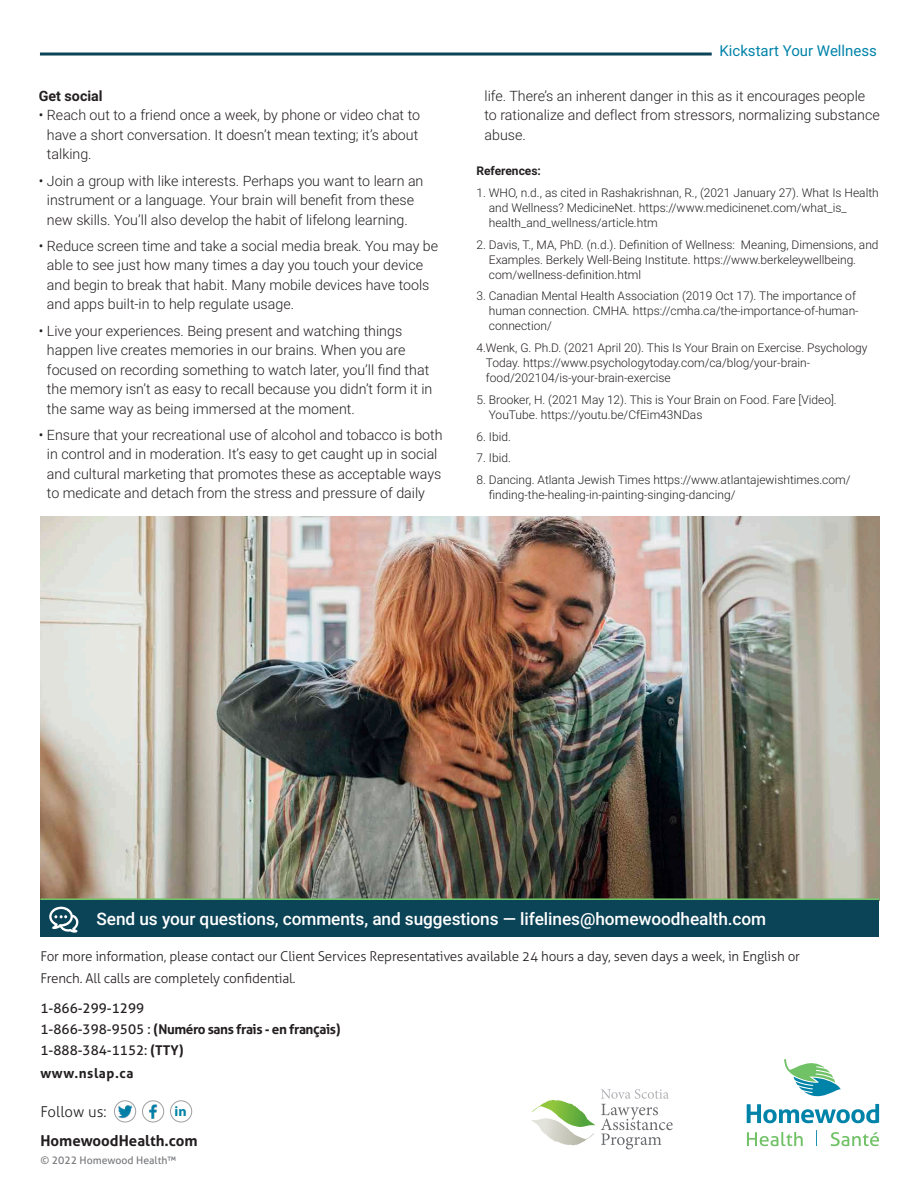
<style>
.page{position:relative;width:918px;height:1188px;background:#fff}
.page>*{position:absolute;margin:0;border:0;box-sizing:border-box;transform-origin:0 0}
.BodyCopy{font:500 17.25px "Roboto";letter-spacing:-.005em;color:#fff}
.t1{font:15px "Roboto";color:#0083a9}
.t2{font:700 15px "Aller";color:#231f20}
.t3{font:300 15px "Aller";color:#231f20}
.BodyCopy-2{font:300 14.25px/19.5px "Roboto";color:#231f20}
.BodyCopy-3{font:700 14.25px "Roboto";color:#231f20}
.t4{font:700 14.1px "Myriad Pro";color:#0083a8}
.BodyCopy-4{font:300 13.5px/22.5px "Aller";letter-spacing:-.015em;color:#231f20}
.BodyCopy-5{font:13.5px/21px "Aller";color:#231f20}
.BodyCopy-6{font:700 13.5px "Aller";letter-spacing:.04em;color:#231f20}
.BodyCopy-7{font:300 12px/15px "Roboto";color:#231f20}
.BodyCopy-8{font:700 12px "Roboto";color:#231f20}
.t5{font:10.5px "Aller";color:#787a7d}
.s1{font-weight:700}
</style>
<div class="page">
<hr style="left:40px;top:53px;width:672px;height:3px;background:#0b4357">
<img style="left:40px;top:516px;width:839px;height:382px">
<svg style="left:747px;top:1059px;width:132px;height:64px"></svg>
<svg style="left:747px;top:1132px;width:56px;height:14px"></svg>
<svg style="left:831px;top:1132px;width:48px;height:14px"></svg>
<svg style="left:816px;top:1130px;width:1px;height:16px"></svg>
<hr style="left:40px;top:898px;width:839px;height:3px;background:#71c167">
<div style="left:40px;top:901px;width:839px;height:36px;background:#0b4357"></div>
<svg style="left:49px;top:907px;width:30px;height:26px"></svg>
<svg style="left:601px;top:1089px;width:72px;height:60px"></svg>
<svg style="left:532px;top:1100px;width:63px;height:46px"></svg>
<img style="left:117px;top:1104px;width:16px;height:15px">
<div style="left:114px;top:1100px;width:22px;height:22px;border:1px solid #9d9fa2;border-radius:50%"></div>
<img style="left:142px;top:1101px;width:22px;height:21px;border-radius:11px">
<div style="left:142px;top:1100px;width:22px;height:22px;border:1px solid #9d9fa2;border-radius:50%"></div>
<div style="left:170px;top:1100px;width:22px;height:22px;border:1px solid #9d9fa2;border-radius:50%"></div>
<p class="BodyCopy-3" style="left:39px;top:86px;width:65px">Get social</p>
<p class="BodyCopy-2" style="left:47px;top:105px;width:375px;text-indent:-8px">• Reach out to a friend once a week, by phone or video chat to have a short conversation. It doesn’t mean texting; it’s about talking.</p>
<p class="BodyCopy-2" style="left:39px;top:170px;width:386px;text-align:center">• Join a group with like interests. Perhaps you want to learn an instrument or a language. Your brain will benefit from these new skills. You’ll also develop the habit of lifelong learning.</p>
<p class="BodyCopy-2" style="left:47px;top:236px;width:393px;text-indent:-8px">• Reduce screen time and take a social media break. You may be able to see just how many times a day you touch your device and begin to break that habit. Many mobile devices have tools and apps built-in to help regulate usage.</p>
<p class="BodyCopy-2" style="left:47px;top:320px;width:387px;text-indent:-8px">• Live your experiences. Being present and watching things happen live creates memories in our brains. When you are focused on recording something to watch later, you’ll find that the memory isn’t as easy to recall because you didn’t form it in the same way as being immersed at the moment.</p>
<p class="BodyCopy-2" style="left:47px;top:425px;width:397px;text-indent:-8px">• Ensure that your recreational use of alcohol and tobacco is both in control and in moderation. It’s easy to get caught up in social and cultural marketing that promotes these as acceptable ways to medicate and detach from the stress and pressure of daily</p>
<p class="t1" style="left:719px;top:40px;width:159px">Kickstart Your Wellness</p>
<p class="BodyCopy-2" style="left:484px;top:86px;width:397px">life. There’s an inherent danger in this as it encourages people to rationalize and deflect from stressors, normalizing substance abuse.</p>
<p class="BodyCopy-8" style="left:476px;top:163px;width:66px">References:</p>
<p class="BodyCopy-7" style="left:489px;top:185px;width:391px;text-indent:-12px">1. WHO, n.d., as cited in Rashakrishnan, R., (2021 January 27). What Is Health and Wellness? MedicineNet. https://www.medicinenet.com/what_is_ health_and_wellness/article.htm</p>
<p class="BodyCopy-7" style="left:489px;top:237px;width:391px;text-indent:-12px">2. Davis, T., MA, PhD. (n.d.). Definition of Wellness: Meaning, Dimensions, and<br>Examples. Berkely Well-Being Institute. https://www.berkeleywellbeing. com/wellness-definition.html</p>
<p class="BodyCopy-7" style="left:489px;top:288px;width:371px;text-indent:-12px">3. Canadian Mental Health Association (2019 Oct 17). The importance of human connection. CMHA. https://cmha.ca/the-importance-of-human&shy;connection/</p>
<p class="BodyCopy-7" style="left:486px;top:340px;width:383px;text-indent:-10px">4.Wenk, G. Ph.D. (2021 April 20). This Is Your Brain on Exercise. Psychology<br>Today. https://www.psychologytoday.com/ca/blog/your-brain&shy;food/202104/is-your-brain-exercise</p>
<p class="BodyCopy-7" style="left:489px;top:392px;width:349px;text-indent:-12px">5. Brooker, H. (2021 May 12). This is Your Brain on Food. Fare [Video].<br>YouTube. https://youtu.be/CfEim43NDas</p>
<p class="BodyCopy-7" style="left:476px;top:429px;width:36px">6. Ibid.</p>
<p class="BodyCopy-7" style="left:476px;top:450px;width:36px">7. Ibid.</p>
<p class="BodyCopy-7" style="left:489px;top:472px;width:363px;text-indent:-12px">8. Dancing. Atlanta Jewish Times https://www.atlantajewishtimes.com/ finding-the-healing-in-painting-singing-dancing/</p>
<p class="BodyCopy" style="left:97px;top:907px;width:671px">Send us your questions, comments, and suggestions — lifelines@homewoodhealth.com</p>
<p class="BodyCopy-4" style="left:40px;top:945px;width:761px">For more information, please contact our Client Services Representatives available 24 hours a day, seven days a week, in English or<br>French. All calls are completely confidential.</p>
<p class="BodyCopy-5" style="left:40px;top:997px;width:302px">1-866-299-1299<br>1-866-398-9505 : <span class="s1">(Numéro sans frais - en français)<br></span>1-888-384-1152: <span class="s1">(TTY)</span></p>
<p class="BodyCopy-6" style="left:40px;top:1065px;width:94px">www.nslap.ca</p>
<p class="t3" style="left:40px;top:1103px;width:68px">Follow us:</p>
<p class="t4" style="left:175px;top:1102px;width:14px">in</p>
<p class="t2" style="left:40px;top:1132px;width:159px">HomewoodHealth.com</p>
<p class="t5" style="left:40px;top:1154px;width:137px">© 2022 Homewood Health™</p>
</div>
